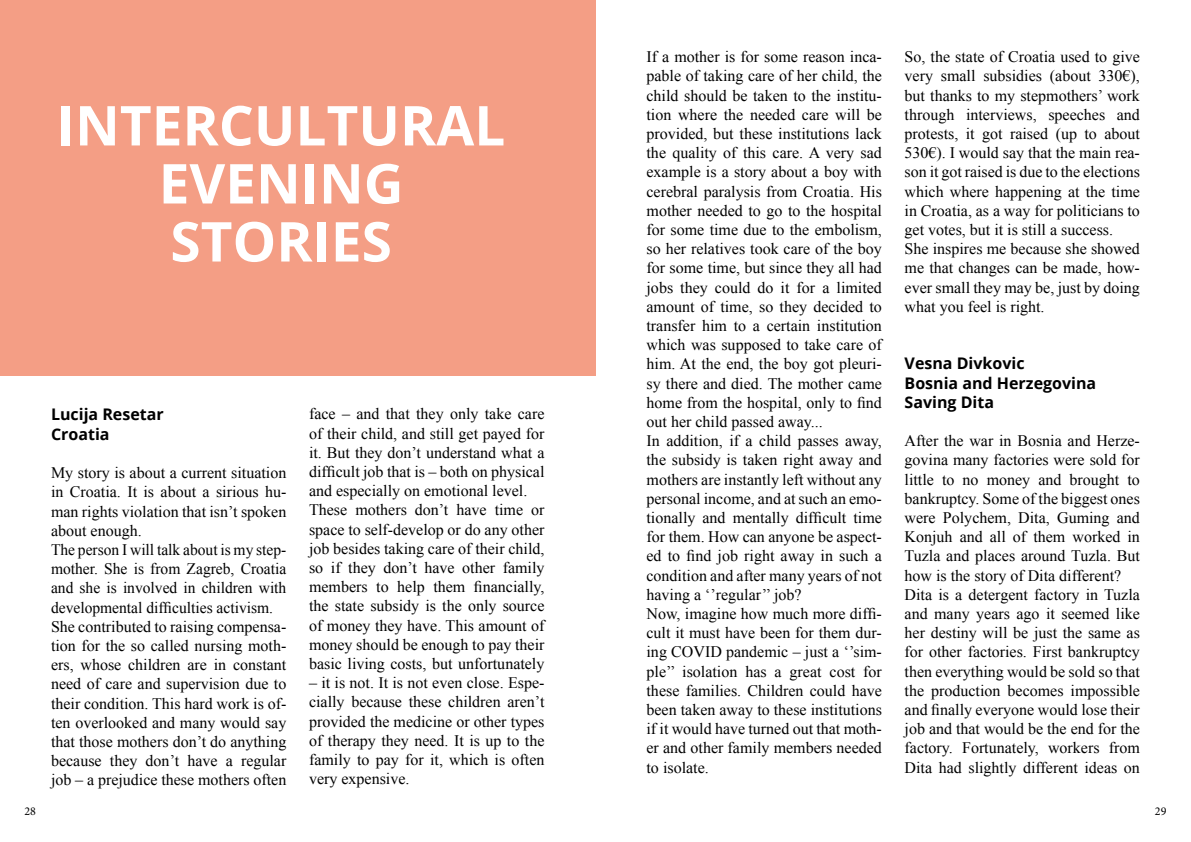
<style>
.page{position:relative;width:1191px;height:842px;background:#fff}
.page>*{position:absolute;margin:0;border:0;box-sizing:border-box;transform-origin:0 0}
.t1{font:700 55px/58px "Open Sans";color:#fff;text-align:center}
.t2{font:16px/19.2px "Times New Roman";color:#000}
.t3{font:700 16px/19.2px "Open Sans";color:#000}
.t4{font:12px "Minion Pro";color:#000}
</style>
<div class="page">
<div style="left:0;top:0;width:595px;height:376px;background:#f49e85"></div>
<h1 class="t1" style="left:57px;top:95px;width:450px">INTERCULTURAL<br>EVENING<br>STORIES</h1>
<p class="t3" style="left:51px;top:405px;width:114px">Lucija Resetar<br>Croatia</p>
<p class="t2" style="left:51px;top:463px;width:237px">My story is about a current situation in Croatia. It is about a sirious hu&shy;man rights violation that isn’t spoken about enough.<br>The person I will talk about is my step&shy;mother. She is from Zagreb, Croatia and she is involved in children with developmental difficulties activism.<br>She contributed to raising compensa&shy;tion for the so called nursing moth&shy;ers, whose children are in constant need of care and supervision due to their condition. This hard work is of&shy;ten overlooked and many would say that those mothers don’t do anything because they don’t have a regular job – a prejudice these mothers often</p>
<p class="t2" style="left:309px;top:404px;width:237px">face – and that they only take care of their child, and still get payed for it. But they don’t understand what a difficult job that is – both on physical and especially on emotional level.<br>These mothers don’t have time or space to self-develop or do any other job besides taking care of their child, so if they don’t have other family members to help them financially, the state subsidy is the only source of money they have. This amount of money should be enough to pay their basic living costs, but unfortunately</p>
<p class="t2" style="left:309px;top:673px;width:237px;text-align:justify">– it is not. It is not even close. Espe&shy;cially because these children aren’t provided the medicine or other types of therapy they need. It is up to the family to pay for it, which is often very expensive.</p>
<p class="t2" style="left:646px;top:47px;width:237px">If a mother is for some reason inca&shy;pable of taking care of her child, the child should be taken to the institu&shy;tion where the needed care will be provided, but these institutions lack the quality of this care. A very sad example is a story about a boy with cerebral paralysis from Croatia. His mother needed to go to the hospital for some time due to the embolism, so her relatives took care of the boy for some time, but since they all had jobs they could do it for a limited amount of time, so they decided to transfer him to a certain institution which was supposed to take care of him. At the end, the boy got pleuri&shy;sy there and died. The mother came home from the hospital, only to find out her child passed away...<br>In addition, if a child passes away, the subsidy is taken right away and mothers are instantly left without any personal income, and at such an emo&shy;tionally and mentally difficult time for them. How can anyone be aspect&shy;ed to find job right away in such a condition and after many years of not having a ‘’regular’’ job?<br>Now, imagine how much more diffi&shy;cult it must have been for them dur&shy;ing COVID pandemic – just a ‘’sim&shy;ple’’ isolation has a great cost for these families. Children could have been taken away to these institutions if it would have turned out that moth&shy;er and other family members needed to isolate.</p>
<p class="t2" style="left:904px;top:47px;width:237px">So, the state of Croatia used to give very small subsidies (about 330€), but thanks to my stepmothers’ work through interviews, speeches and protests, it got raised (up to about 530€). I would say that the main rea&shy;son it got raised is due to the elections which where happening at the time in Croatia, as a way for politicians to get votes, but it is still a success.<br>She inspires me because she showed me that changes can be made, how&shy;ever small they may be, just by doing what you feel is right.</p>
<p class="t3" style="left:904px;top:354px;width:193px">Vesna Divkovic<br>Bosnia and Herzegovina<br>Saving Dita</p>
<p class="t2" style="left:904px;top:431px;width:237px">After the war in Bosnia and Herze&shy;govina many factories were sold for little to no money and brought to bankruptcy. Some of the biggest ones were Polychem, Dita, Guming and Konjuh and all of them worked in Tuzla and places around Tuzla. But how is the story of Dita different?<br>Dita is a detergent factory in Tuzla and many years ago it seemed like her destiny will be just the same as for other factories. First bankruptcy then everything would be sold so that the production becomes impossible and finally everyone would lose their job and that would be the end for the factory. Fortunately, workers from Dita had slightly different ideas on</p>
<p class="t4" style="left:24px;top:803px;width:13px">28</p>
<p class="t4" style="left:1155px;top:803px;width:13px">29</p>
</div>
